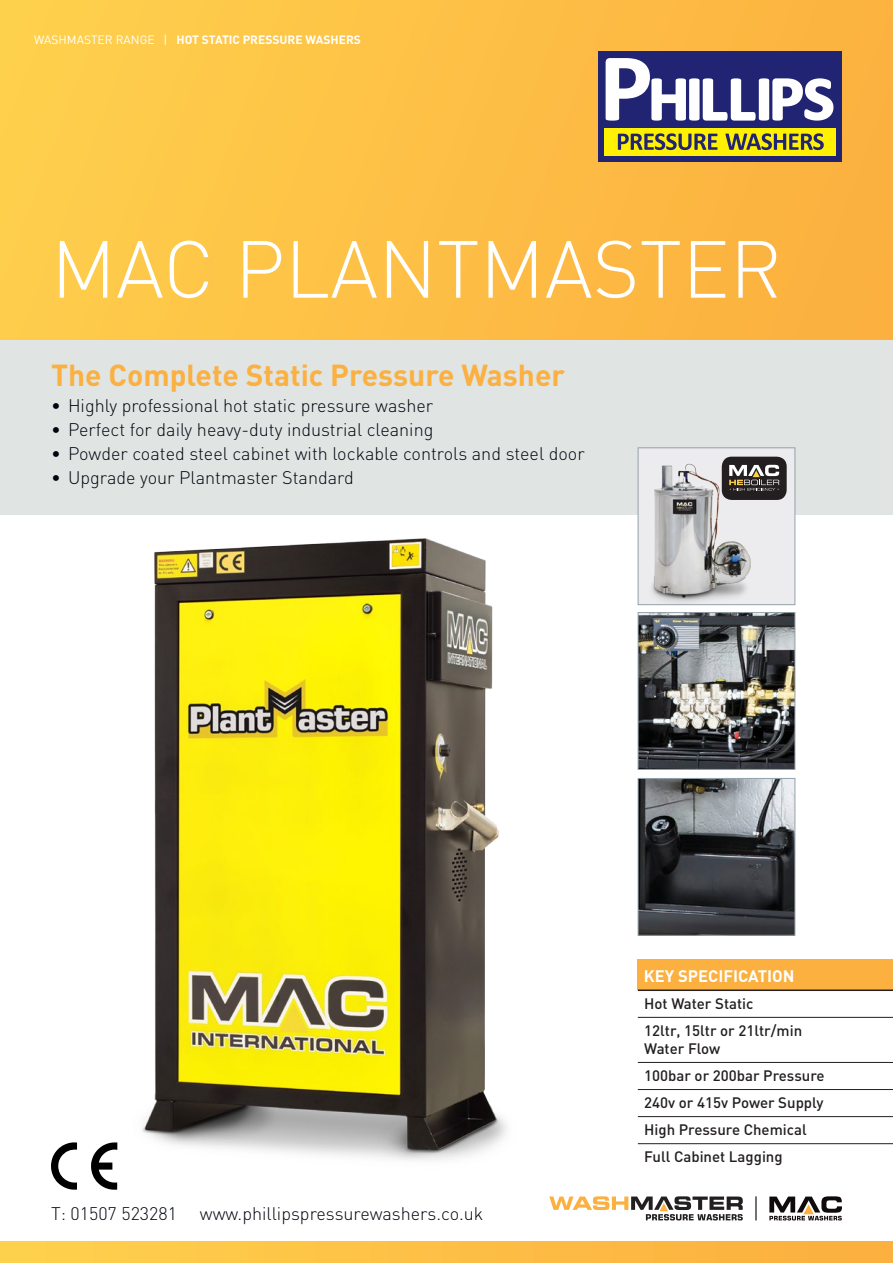
<style>
.page{position:relative;width:893px;height:1263px;background:#fff}
.page>*{position:absolute;margin:0;border:0;box-sizing:border-box;transform-origin:0 0}
.t1{font:300 79.5px "DIN";color:#fff}
.t2{font:700 30px "DIN";color:#fbb03f}
.t3{font:300 18px "DIN";color:#01060e}
.t4{font:700 16.5px "DIN";color:#fff}
.t5{font:500 15px "DIN";color:#231f20}
.t6{font:700 12px "DIN";color:#fff}
.s1{font-weight:400}
</style>
<div class="page">
<img style="left:117px;top:538px;width:390px;height:652px">
<img style="left:640px;top:614px;width:153px;height:154px">
<div style="left:638px;top:612px;width:157px;height:158px;border:1px solid #94a2aa"></div>
<img style="left:640px;top:780px;width:153px;height:153px">
<div style="left:638px;top:778px;width:157px;height:157px;border:1px solid #94a2aa"></div>
<div style="left:0;top:0;width:893px;height:340px;background:linear-gradient(to right,#ffcf4c,#fcb03f)"></div>
<div style="left:0;top:340px;width:893px;height:174px;background:#e0e4e3"></div>
<div style="left:638px;top:959px;width:255px;height:31px;background:#fbb03f"></div>
<hr style="left:638px;top:989px;width:255px;height:2px;background:#231f20">
<hr style="left:638px;top:1017px;width:255px;height:1px;background:#231f20">
<hr style="left:638px;top:1062px;width:255px;height:1px;background:#231f20">
<hr style="left:638px;top:1089px;width:255px;height:1px;background:#231f20">
<hr style="left:638px;top:1116px;width:255px;height:1px;background:#231f20">
<hr style="left:638px;top:1143px;width:255px;height:1px;background:#231f20">
<div style="left:638px;top:448px;width:157px;height:157px;background:#ececee"></div>
<img style="left:652px;top:456px;width:125px;height:147px">
<div style="left:638px;top:448px;width:157px;height:157px;border:1px solid #94a2aa"></div>
<div style="left:722px;top:457px;width:65px;height:43px;background:#231f20;border-radius:10px"></div>
<svg style="left:729px;top:465px;width:50px;height:26px"></svg>
<svg style="left:549px;top:1196px;width:194px;height:24px"></svg>
<hr style="left:755px;top:1196px;width:2px;height:24px;background:#231f20">
<svg style="left:769px;top:1196px;width:73px;height:24px"></svg>
<div style="left:0;top:1242px;width:893px;height:21px;background:linear-gradient(to right,#ffd14d,#fbae3f)"></div>
<svg style="left:91px;top:1142px;width:26px;height:48px"></svg>
<svg style="left:51px;top:1142px;width:26px;height:48px"></svg>
<div style="left:598px;top:51px;width:244px;height:111px;background:#202472"></div>
<div style="left:604px;top:128px;width:231px;height:28px;background:#fff101"></div>
<svg style="left:618px;top:133px;width:99px;height:17px"></svg>
<svg style="left:725px;top:133px;width:99px;height:17px"></svg>
<svg style="left:606px;top:58px;width:227px;height:63px"></svg>
<p class="t6" style="left:34px;top:32px;width:329px"><span class="s1">WASHMASTER RANGE |</span> HOT STATIC PRESSURE WASHERS</p>
<p class="t1" style="left:51px;top:216px;width:732px">MAC PLANTMASTER</p>
<p class="t2" style="left:51px;top:356px;width:516px">The Complete Static Pressure Washer</p>
<p class="t3" style="left:51px;top:393px;width:384px">• Highly professional hot static pressure washer</p>
<p class="t3" style="left:51px;top:417px;width:384px">• Perfect for daily heavy-duty industrial cleaning</p>
<p class="t3" style="left:51px;top:441px;width:535px">• Powder coated steel cabinet with lockable controls and steel door</p>
<p class="t3" style="left:51px;top:465px;width:304px">• Upgrade your Plantmaster Standard</p>
<p class="t3" style="left:51px;top:1201px;width:127px">T: 01507 523281</p>
<p class="t3" style="left:200px;top:1201px;width:285px">www.phillipspressurewashers.co.uk</p>
<p class="t4" style="left:644px;top:965px;width:152px">KEY SPECIFICATION</p>
<p class="t5" style="left:644px;top:993px;width:111px">Hot Water Static</p>
<p class="t5" style="left:644px;top:1020px;width:159px">12ltr, 15ltr or 21ltr/min</p>
<p class="t5" style="left:644px;top:1038px;width:77px">Water Flow</p>
<p class="t5" style="left:644px;top:1065px;width:182px">100bar or 200bar Pressure</p>
<p class="t5" style="left:644px;top:1092px;width:181px">240v or 415v Power Supply</p>
<p class="t5" style="left:644px;top:1120px;width:164px">High Pressure Chemical</p>
<p class="t5" style="left:644px;top:1147px;width:140px">Full Cabinet Lagging</p>
</div>
